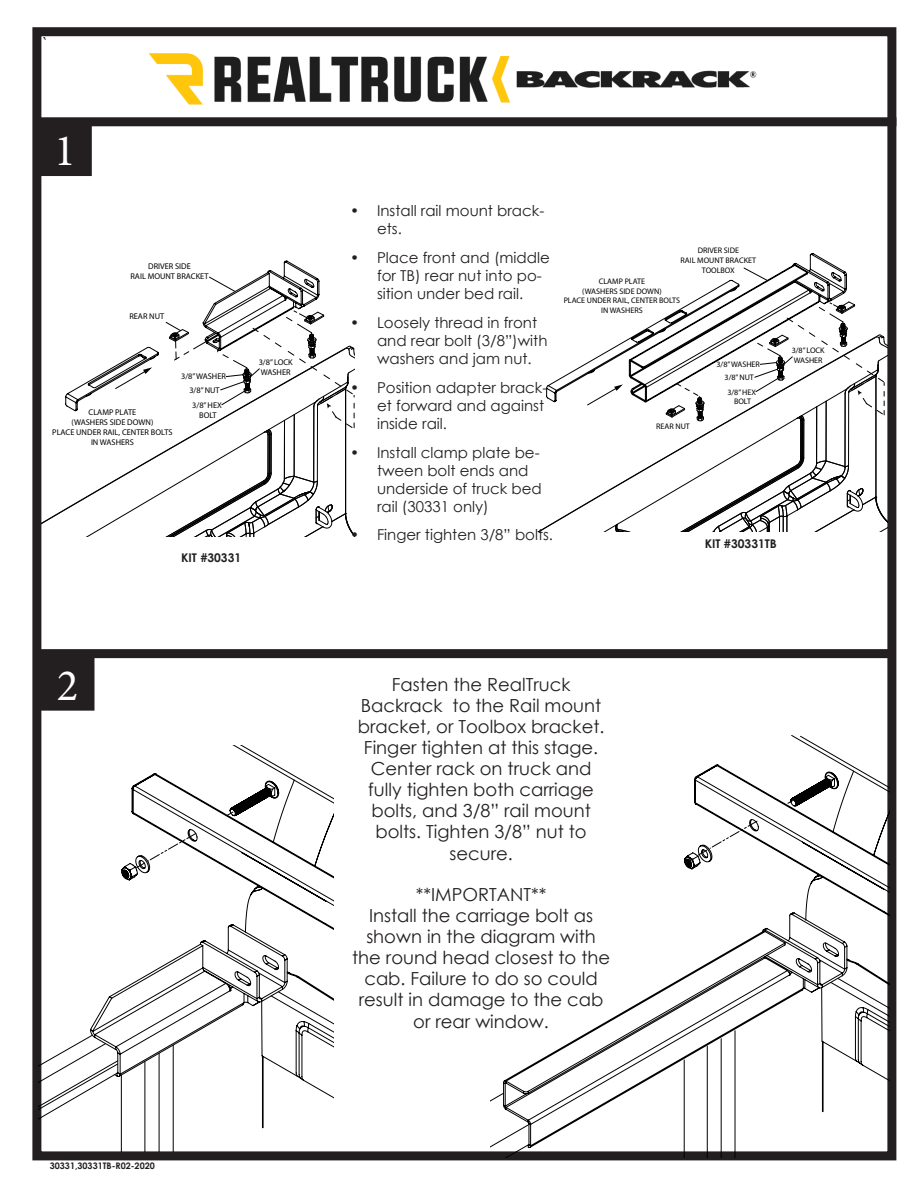
<style>
.page{position:relative;width:918px;height:1188px;background:#fff}
.page>*{position:absolute;margin:0;border:0;box-sizing:border-box;transform-origin:0 0}
.t1{font:45px "Minion Pro";color:#fff}
.t2{font:18px/21px "Century Gothic";color:#231f20;text-align:center}
.t3{font:18px "Minion Pro";color:#231f20}
.t4{font:15px/18px "Century Gothic";color:#231f20}
.t5{font:700 12px "Century Gothic";color:#231f20}
.t6{font:700 9px "Century Gothic";color:#231f20}
.t7{font:8.25px/10.1px "Myriad Pro";color:#000;text-align:center}
.t8{font:8.1px/9.8px "Myriad Pro";color:#000;text-align:center}
</style>
<div class="page">
<div style="left:32px;top:27px;width:864px;height:1133px;border:9px solid #231f20"></div>
<div style="left:35px;top:117px;width:861px;height:9px;background:#231f20"></div>
<div style="left:41px;top:657px;width:53px;height:53px;background:#231f20"></div>
<div style="left:40px;top:657px;width:54px;height:54px;border:2px solid #231f20"></div>
<div style="left:39px;top:123px;width:52px;height:52px;background:#231f20"></div>
<div style="left:38px;top:122px;width:54px;height:54px;border:2px solid #231f20"></div>
<div style="left:39px;top:649px;width:851px;height:9px;background:#231f20"></div>
<svg style="left:41px;top:261px;width:314px;height:276px"></svg>
<hr style="left:876px;top:376px;width:1px;height:121px;background:#000">
<svg style="left:537px;top:421px;width:339px;height:111px"></svg>
<svg style="left:615px;top:457px;width:272px;height:76px"></svg>
<svg style="left:546px;top:253px;width:342px;height:168px"></svg>
<svg style="left:39px;top:745px;width:294px;height:406px"></svg>
<svg style="left:227px;top:812px;width:6px;height:4px"></svg>
<svg style="left:136px;top:833px;width:60px;height:35px"></svg>
<svg style="left:123px;top:870px;width:6px;height:8px"></svg>
<svg style="left:90px;top:924px;width:198px;height:153px"></svg>
<svg style="left:684px;top:735px;width:206px;height:423px"></svg>
<svg style="left:788px;top:800px;width:6px;height:4px"></svg>
<svg style="left:698px;top:821px;width:59px;height:34px"></svg>
<svg style="left:685px;top:857px;width:6px;height:8px"></svg>
<svg style="left:503px;top:912px;width:345px;height:236px"></svg>
<svg style="left:490px;top:1092px;width:42px;height:66px"></svg>
<img style="left:148px;top:53px;width:609px;height:52px">
<p class="t3" style="left:41px;top:31px;width:9px">`</p>
<p class="t1" style="left:54px;top:121px;width:23px">1</p>
<p class="t7" style="left:130px;top:261px;width:80px">DRIVER SIDE<br>RAIL MOUNT BRACKET</p>
<p class="t7" style="left:129px;top:311px;width:36px">REAR NUT</p>
<p class="t7" style="left:52px;top:407px;width:122px">CLAMP PLATE<br>(WASHERS SIDE DOWN)<br>PLACE UNDER RAIL, CENTER BOLTS<br>IN WASHERS</p>
<p class="t7" style="left:181px;top:372px;width:46px">3/8” WASHER</p>
<p class="t7" style="left:189px;top:382px;width:34px;line-height:15.1px">3/8” NUT<br>3/8” HEX</p>
<p class="t7" style="left:199px;top:410px;width:19px">BOLT</p>
<p class="t7" style="left:259px;top:357px;width:36px;text-align:left">3/8” LOCK<br>WASHER</p>
<p class="t5" style="left:181px;top:548px;width:61px">KIT #30331</p>
<p class="t1" style="left:57px;top:655px;width:23px">2</p>
<p class="t6" style="left:50px;top:1159px;width:106px">30331,30331TB-R02-2020</p>
<p class="t4" style="left:377px;top:202px;width:169px;text-indent:-27px">• Install rail mount brack&shy;ets.</p>
<p class="t4" style="left:377px;top:249px;width:174px;text-indent:-27px">• Place front and (middle for TB) rear nut into po&shy;sition under bed rail.</p>
<p class="t4" style="left:377px;top:313px;width:172px;text-indent:-27px">• Loosely thread in front and rear bolt (3/8”)with washers and jam nut.</p>
<p class="t4" style="left:377px;top:378px;width:172px;text-indent:-27px">• Position adapter brack&shy;et forward and against inside rail.</p>
<p class="t4" style="left:377px;top:443px;width:166px;text-indent:-27px">• Install clamp plate be&shy;tween bolt ends and underside of truck bed rail (30331 only)</p>
<p class="t4" style="left:350px;top:526px;width:205px">• Finger tighten 3/8” bolts.</p>
<p class="t8" style="left:681px;top:246px;width:77px">DRIVER SIDE<br>RAIL MOUNT BRACKET<br>TOOLBOX</p>
<p class="t8" style="left:564px;top:276px;width:118px">CLAMP PLATE<br>(WASHERS SIDE DOWN)<br>PLACE UNDER RAIL, CENTER BOLTS<br>IN WASHERS</p>
<p class="t8" style="left:656px;top:421px;width:35px">REAR NUT</p>
<p class="t8" style="left:717px;top:359px;width:45px">3/8” WASHER</p>
<p class="t8" style="left:725px;top:370px;width:33px;line-height:14.7px">3/8” NUT<br>3/8” HEX</p>
<p class="t8" style="left:734px;top:397px;width:19px">BOLT</p>
<p class="t5" style="left:705px;top:534px;width:73px">KIT #30331TB</p>
<p class="t8" style="left:792px;top:346px;width:35px;text-align:left">3/8” LOCK<br>WASHER</p>
<p class="t2" style="left:358px;top:674px;width:248px">Fasten the RealTruck<br>Backrack to the Rail mount bracket, or Toolbox bracket.<br>Finger tighten at this stage.<br>Center rack on truck and fully tighten both carriage bolts, and 3/8” rail mount bolts. Tighten 3/8” nut to secure.</p>
<p class="t2" style="left:352px;top:884px;width:259px">**IMPORTANT**<br>Install the carriage bolt as shown in the diagram with the round head closest to the cab. Failure to do so could result in damage to the cab or rear window.</p>
</div>
